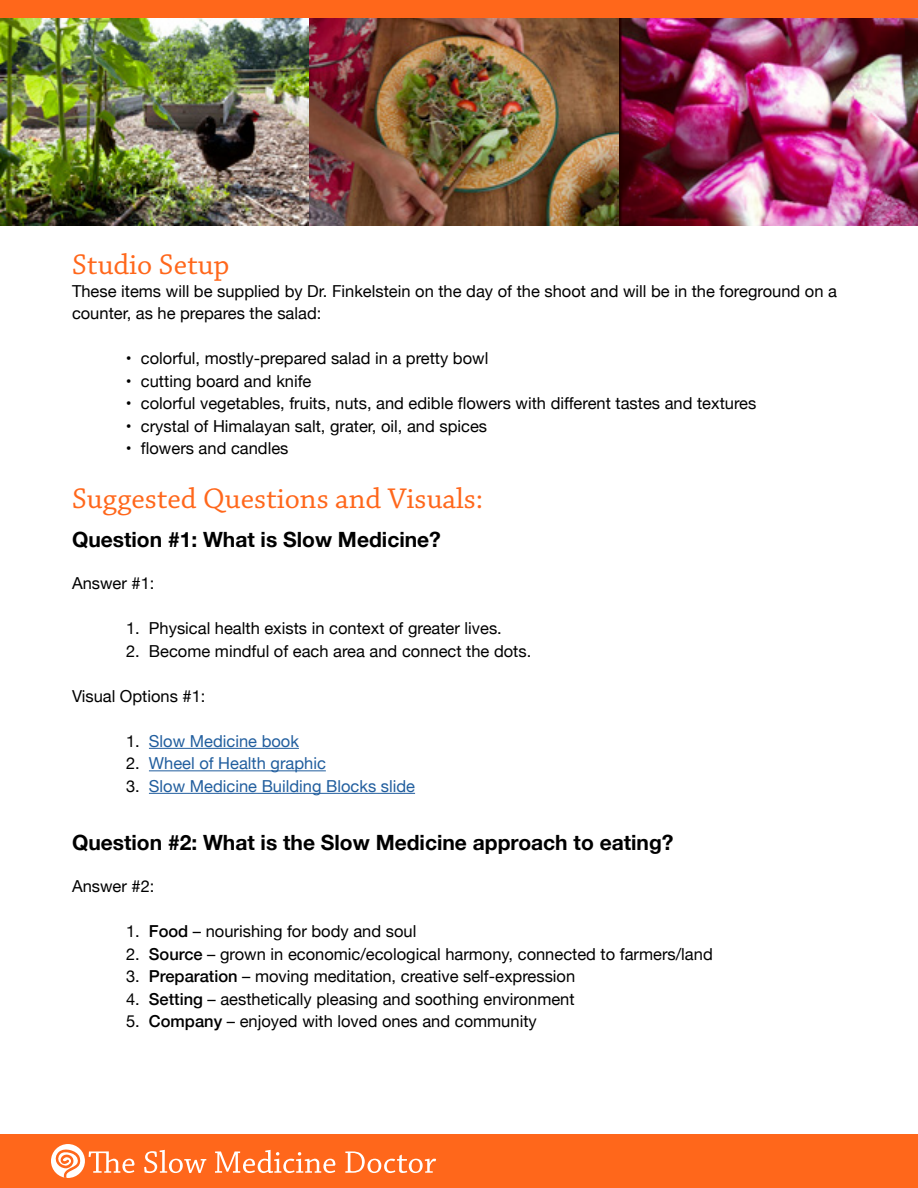
<style>
.page{position:relative;width:918px;height:1188px;background:#fff}
.page>*{position:absolute;margin:0;border:0;box-sizing:border-box;transform-origin:0 0}
.t1{font:30px "Chaparral Pro";color:#ff671b}
.t2{font:700 21px "Helvetica Neue";color:#000}
.t3{font:16.5px/22.5px "Helvetica Neue";color:#000}
.t4{font:16.5px "Helvetica Neue";color:#215e9e}
.s1{color:#000}
.s2{font-weight:500}
</style>
<div class="page">
<hr style="left:149px;top:748px;width:150px;height:1px;background:#215e9e">
<hr style="left:149px;top:770px;width:177px;height:1px;background:#215e9e">
<hr style="left:149px;top:793px;width:266px;height:1px;background:#215e9e">
<div style="left:0;top:1134px;width:918px;height:54px;background:#ff671b"></div>
<div style="left:0;top:0;width:918px;height:19px;background:#ff671b"></div>
<div style="left:51px;top:1144px;width:34px;height:34px;background:#fff;border-radius:50%"></div>
<svg style="left:55px;top:1149px;width:26px;height:29px"></svg>
<svg style="left:89px;top:1151px;width:46px;height:22px"></svg>
<svg style="left:144px;top:1150px;width:62px;height:23px"></svg>
<svg style="left:215px;top:1150px;width:120px;height:23px"></svg>
<svg style="left:345px;top:1151px;width:91px;height:22px"></svg>
<img style="left:0;top:19px;width:918px;height:206px">
<h1 class="t1" style="left:72px;top:248px;width:159px">Studio Setup</h1>
<p class="t3" style="left:72px;top:281px;width:766px">These items will be supplied by Dr. Finkelstein on the day of the shoot and will be in the foreground on a counter, as he prepares the salad:</p>
<p class="t3" style="left:126px;top:348px;width:364px">• colorful, mostly-prepared salad in a pretty bowl</p>
<p class="t3" style="left:126px;top:371px;width:187px">• cutting board and knife</p>
<p class="t3" style="left:126px;top:393px;width:632px">• colorful vegetables, fruits, nuts, and edible flowers with different tastes and textures</p>
<p class="t3" style="left:126px;top:416px;width:363px">• crystal of Himalayan salt, grater, oil, and spices</p>
<p class="t3" style="left:126px;top:438px;width:164px">• flowers and candles</p>
<h1 class="t1" style="left:72px;top:482px;width:413px">Suggested Questions and Visuals:</h1>
<p class="t2" style="left:72px;top:523px;width:370px">Question #1: What is Slow Medicine?</p>
<p class="t3" style="left:72px;top:573px;width:84px">Answer #1:</p>
<p class="t3" style="left:126px;top:618px;width:377px">1. Physical health exists in context of greater lives.</p>
<p class="t3" style="left:126px;top:641px;width:407px">2. Become mindful of each area and connect the dots.</p>
<p class="t3" style="left:72px;top:686px;width:135px">Visual Options #1:</p>
<p class="t4" style="left:126px;top:729px;width:174px"><span class="s1">1.</span> Slow Medicine book</p>
<p class="t4" style="left:126px;top:751px;width:201px"><span class="s1">2.</span> Wheel of Health graphic</p>
<p class="t4" style="left:126px;top:774px;width:291px"><span class="s1">3.</span> Slow Medicine Building Blocks slide</p>
<p class="t2" style="left:72px;top:826px;width:603px">Question #2: What is the Slow Medicine approach to eating?</p>
<p class="t3" style="left:72px;top:876px;width:84px">Answer #2:</p>
<p class="t3" style="left:126px;top:921px;width:292px">1. <span class="s2">Food</span> – nourishing for body and soul</p>
<p class="t3" style="left:126px;top:944px;width:588px">2. <span class="s2">Source</span> – grown in economic/ecological harmony, connected to farmers/land</p>
<p class="t3" style="left:126px;top:966px;width:451px">3. <span class="s2">Preparation</span> – moving meditation, creative self-expression</p>
<p class="t3" style="left:126px;top:989px;width:450px">4. <span class="s2">Setting</span> – aesthetically pleasing and soothing environment</p>
<p class="t3" style="left:126px;top:1011px;width:412px">5. <span class="s2">Company</span> – enjoyed with loved ones and community</p>
</div>
